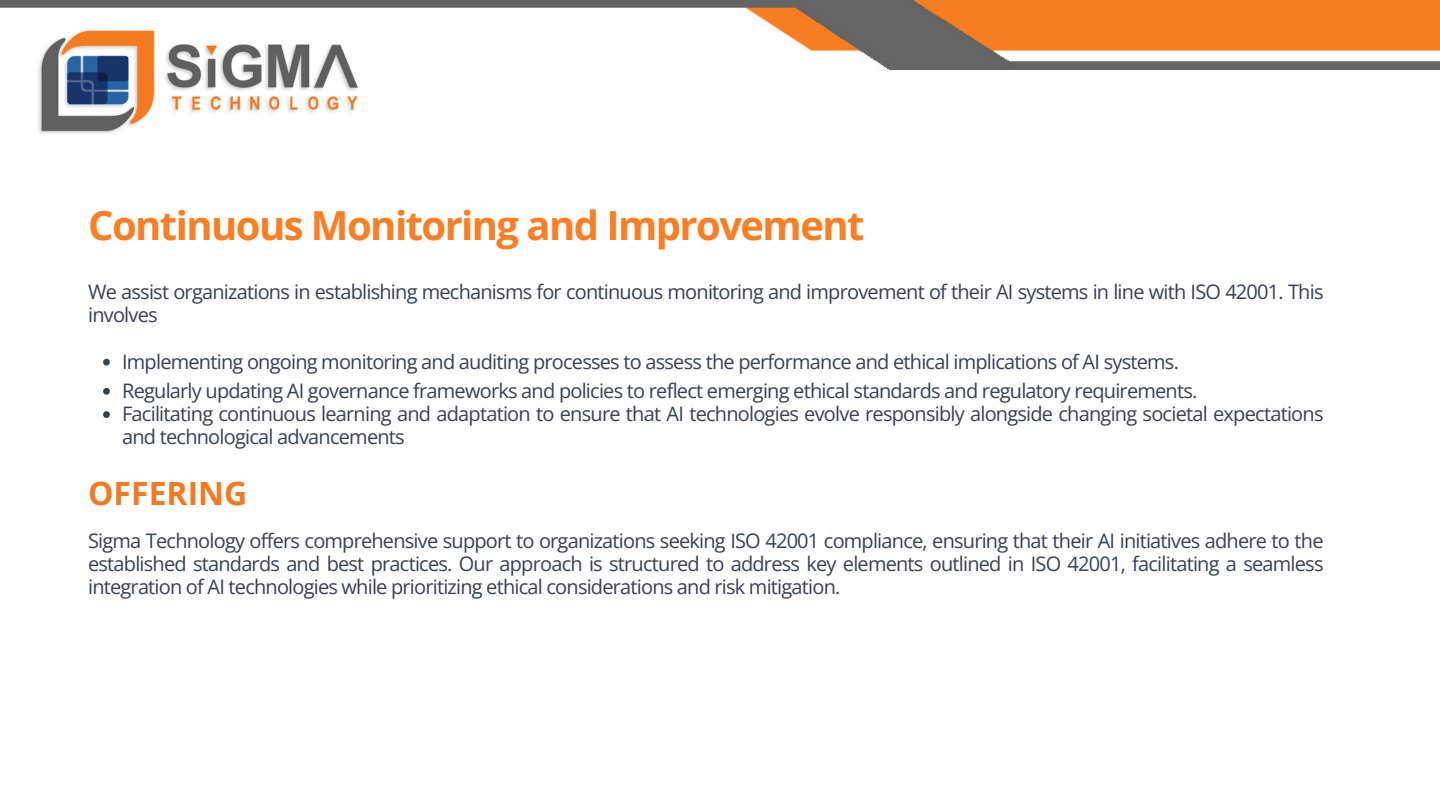
<style>
.page{position:relative;width:1440px;height:810px;background:#fff}
.page>*{position:absolute;margin:0;border:0;box-sizing:border-box;transform-origin:0 0}
.t1{font:700 40px "Open Sans";letter-spacing:-.04em;color:#f97e24}
.t2{font:700 32px "Open Sans";color:#f37a20}
.t3{font:20px/23.2px "Open Sans";letter-spacing:-.04em;color:#374151}
</style>
<div class="page">
<img style="left:0;top:0;width:1440px;height:69px">
<img style="left:31px;top:21px;width:337px;height:113px">
<svg style="left:103px;top:359px;width:7px;height:7px"></svg>
<svg style="left:103px;top:388px;width:7px;height:7px"></svg>
<svg style="left:103px;top:411px;width:7px;height:7px"></svg>
<h1 class="t1" style="left:88px;top:198px;width:778px">Continuous Monitoring and Improvement</h1>
<p class="t3" style="left:88px;top:279px;width:1237px">We assist organizations in establishing mechanisms for continuous monitoring and improvement of their AI systems in line with ISO 42001. This involves</p>
<p class="t3" style="left:122px;top:349px;width:1058px">Implementing ongoing monitoring and auditing processes to assess the performance and ethical implications of AI systems.</p>
<p class="t3" style="left:122px;top:378px;width:1077px">Regularly updating AI governance frameworks and policies to reflect emerging ethical standards and regulatory requirements.</p>
<p class="t3" style="left:122px;top:402px;width:1203px">Facilitating continuous learning and adaptation to ensure that AI technologies evolve responsibly alongside changing societal expectations and technological advancements</p>
<p class="t2" style="left:88px;top:471px;width:161px">OFFERING</p>
<h2 class="t3" style="left:88px;top:529px;width:1237px;text-align:justify">Sigma Technology offers comprehensive support to organizations seeking ISO 42001 compliance, ensuring that their AI initiatives adhere to the established standards and best practices. Our approach is structured to address key elements outlined in ISO 42001, facilitating a seamless integration of AI technologies while prioritizing ethical considerations and risk mitigation.</h2>
</div>
